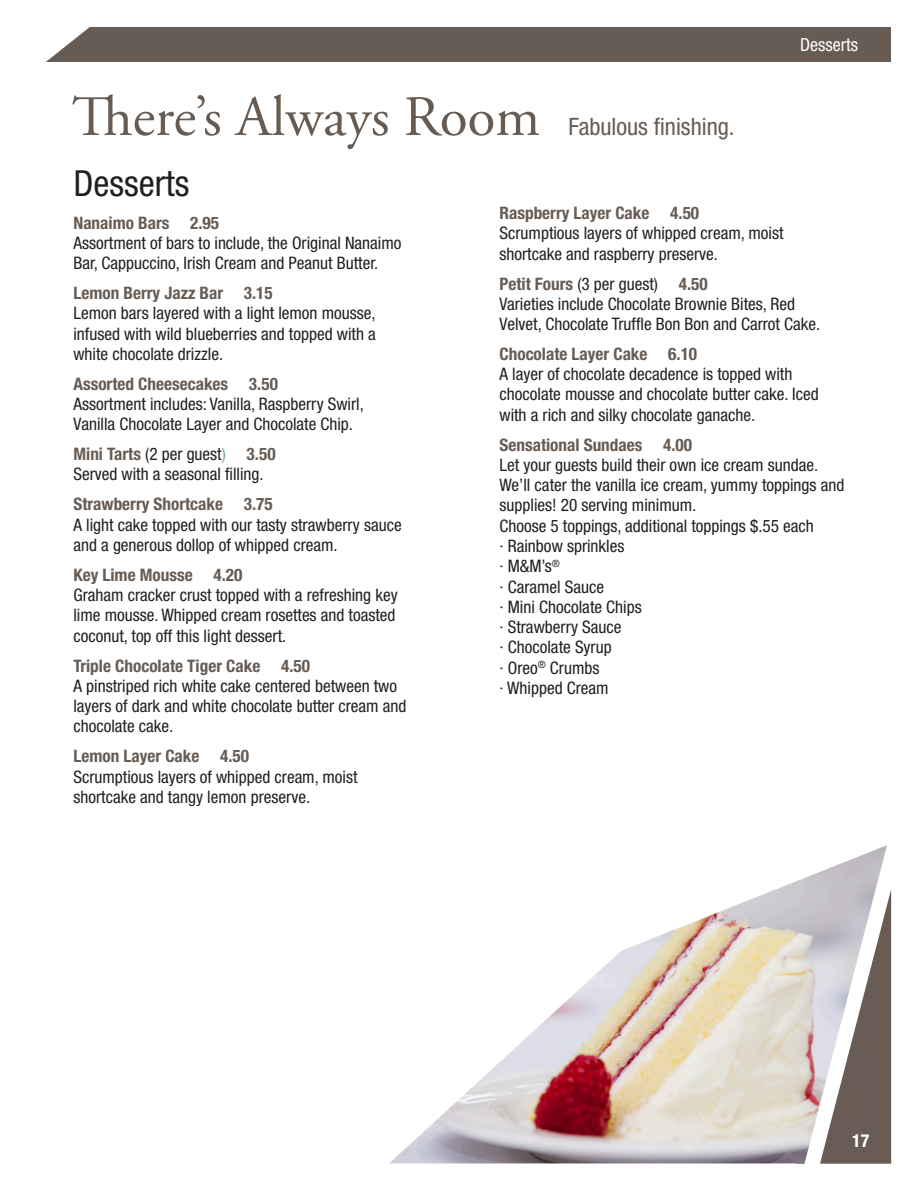
<style>
.page{position:relative;width:918px;height:1188px;background:#fff}
.page>*{position:absolute;margin:0;border:0;box-sizing:border-box;transform-origin:0 0}
.t1{font:57px "Adobe Garamond Pro";color:#675c54}
.t2{font:condensed 36px "Helvetica Neue LT Std";color:#231f20}
.t3{font:condensed 24px "Helvetica Neue LT Std";color:#675c54}
.t4{font:condensed 18px "Helvetica Neue LT Std";color:#fff}
.t5{font:700 condensed 18px "Helvetica Neue LT Std";color:#fff}
.t6{font:condensed 17.25px/20.2px "Helvetica Neue LT Std";color:#231f20}
.s1{font-weight:700;color:#675c54}
.s2{color:#71a492}
</style>
<div class="page">
<div style="left:27px;top:28px;width:864px;height:34px;background:#675c54"></div>
<img style="left:390px;top:885px;width:397px;height:278px">
<svg style="left:787px;top:845px;width:105px;height:319px"></svg>
<svg style="left:27px;top:27px;width:83px;height:35px"></svg>
<p class="t1" style="left:72px;top:83px;width:470px">There’s Always Room</p>
<p class="t3" style="left:569px;top:113px;width:168px">Fabulous finishing.</p>
<p class="t4" style="left:800px;top:34px;width:59px">Desserts</p>
<p class="t2" style="left:73px;top:163px;width:117px">Desserts</p>
<p class="t6" style="left:73px;top:212px;width:330px"><span class="s1">Nanaimo Bars 2.95<br></span>Assortment of bars to include, the Original Nanaimo<br>Bar, Cappuccino, Irish Cream and Peanut Butter.</p>
<p class="t6" style="left:73px;top:283px;width:304px"><span class="s1">Lemon Berry Jazz Bar 3.15<br></span>Lemon bars layered with a light lemon mousse, infused with wild blueberries and topped with a white chocolate drizzle.</p>
<p class="t6" style="left:73px;top:374px;width:292px"><span class="s1">Assorted Cheesecakes 3.50<br></span>Assortment includes: Vanilla, Raspberry Swirl,<br>Vanilla Chocolate Layer and Chocolate Chip.</p>
<p class="t6" style="left:73px;top:444px;width:204px"><span class="s1">Mini Tarts</span> (2 per guest<span class="s2">)</span> <span class="s1">3.50<br></span>Served with a seasonal filling.</p>
<p class="t6" style="left:73px;top:494px;width:330px"><span class="s1">Strawberry Shortcake 3.75<br></span>A light cake topped with our tasty strawberry sauce and a generous dollop of whipped cream.</p>
<p class="t6" style="left:73px;top:565px;width:326px"><span class="s1">Key Lime Mousse 4.20<br></span>Graham cracker crust topped with a refreshing key lime mousse. Whipped cream rosettes and toasted coconut, top off this light dessert.</p>
<p class="t6" style="left:73px;top:655px;width:335px"><span class="s1">Triple Chocolate Tiger Cake 4.50<br></span>A pinstriped rich white cake centered between two layers of dark and white chocolate butter cream and chocolate cake.</p>
<p class="t6" style="left:73px;top:746px;width:286px"><span class="s1">Lemon Layer Cake 4.50<br></span>Scrumptious layers of whipped cream, moist shortcake and tangy lemon preserve.</p>
<p class="t6" style="left:500px;top:203px;width:286px"><span class="s1">Raspberry Layer Cake 4.50<br></span>Scrumptious layers of whipped cream, moist shortcake and raspberry preserve.</p>
<p class="t6" style="left:500px;top:273px;width:322px"><span class="s1">Petit Fours</span> (3 per guest) <span class="s1">4.50<br></span>Varieties include Chocolate Brownie Bites, Red<br>Velvet, Chocolate Truffle Bon Bon and Carrot Cake.</p>
<p class="t6" style="left:500px;top:344px;width:321px"><span class="s1">Chocolate Layer Cake 6.10<br></span>A layer of chocolate decadence is topped with chocolate mousse and chocolate butter cake. Iced with a rich and silky chocolate ganache.</p>
<p class="t6" style="left:500px;top:434px;width:346px"><span class="s1">Sensational Sundaes 4.00<br></span>Let your guests build their own ice cream sundae.<br>We’ll cater the vanilla ice cream, yummy toppings and supplies! 20 serving minimum.<br>Choose 5 toppings, additional toppings $.55 each</p>
<p class="t6" style="left:500px;top:536px;width:127px">∙ Rainbow sprinkles</p>
<p class="t6" style="left:500px;top:556px;width:62px">∙ M&amp;M’s<sup>®</sup></p>
<p class="t6" style="left:500px;top:576px;width:106px">∙ Caramel Sauce</p>
<p class="t6" style="left:500px;top:596px;width:144px">∙ Mini Chocolate Chips</p>
<p class="t6" style="left:500px;top:617px;width:124px">∙ Strawberry Sauce</p>
<p class="t6" style="left:500px;top:637px;width:114px">∙ Chocolate Syrup</p>
<p class="t6" style="left:500px;top:657px;width:101px">∙ Oreo<sup>®</sup> Crumbs</p>
<p class="t6" style="left:500px;top:677px;width:111px">∙ Whipped Cream</p>
<p class="t5" style="left:852px;top:1130px;width:19px">17</p>
</div>
